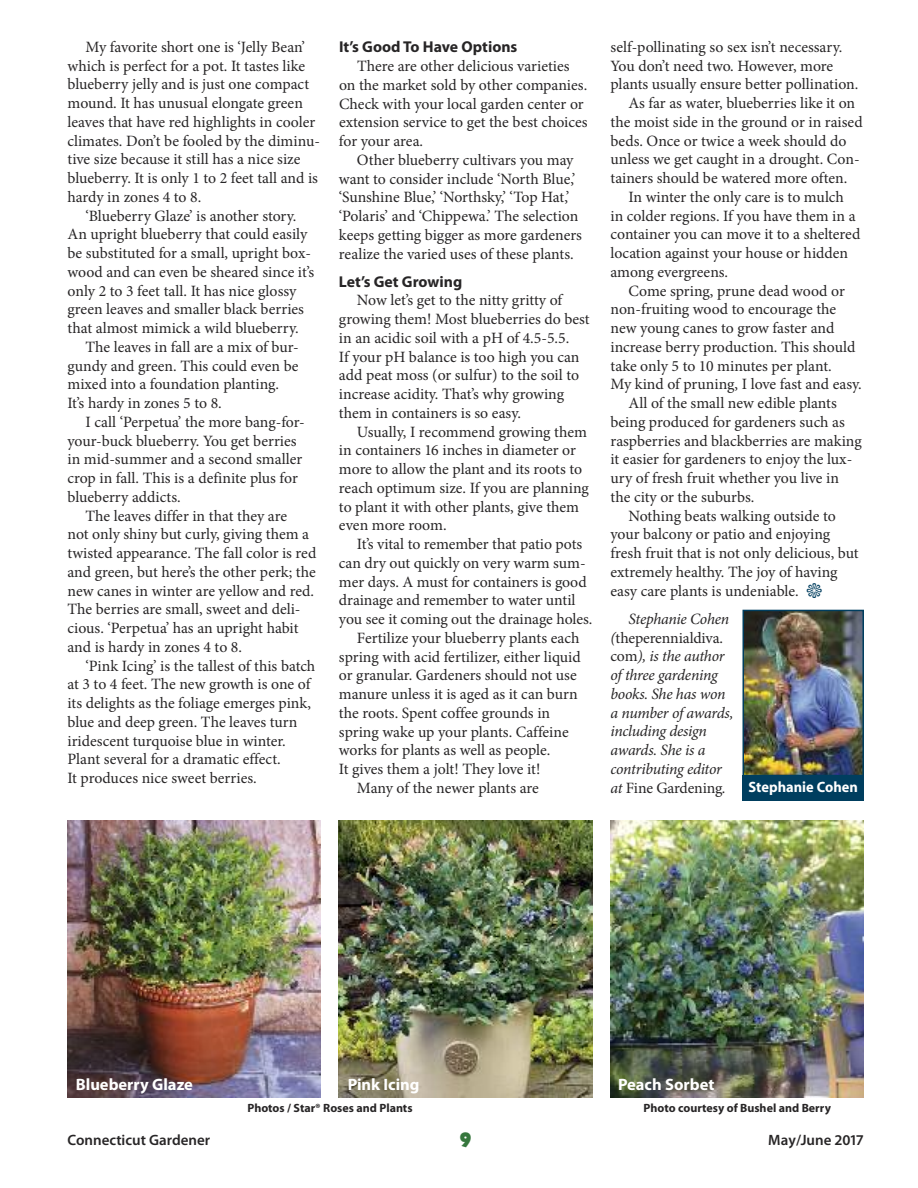
<style>
.page{position:relative;width:918px;height:1188px;background:#fff}
.page>*{position:absolute;margin:0;border:0;box-sizing:border-box;transform-origin:0 0}
.t1{font:900 21px "Itc Kabel";color:#36773d}
.t2{font:700 16.5px "Myriad Pro";color:#fff}
.t3{font:15.75px/18.8px "Minion Pro";color:#272526}
.t4{font:italic 15.75px/18.8px "Minion Pro";letter-spacing:-.02em;color:#272526}
.t5{font:700 15.75px "Myriad Pro";color:#272526}
.t6{font:600 15px "Myriad Pro";color:#272526}
.t7{font:700 15px "Myriad";color:#fff;scale:.96 1}
.t8{font:700 12px "Myriad Pro";color:#272526}
.s1{font-style:normal}
</style>
<div class="page">
<img style="left:67px;top:821px;width:254px;height:277px">
<img style="left:745px;top:613px;width:116px;height:160px">
<div style="left:742px;top:610px;width:122px;height:166px;border:2px solid #003e5f"></div>
<div style="left:742px;top:775px;width:122px;height:26px;background:#003e5f"></div>
<img style="left:611px;top:821px;width:253px;height:277px">
<img style="left:339px;top:821px;width:253px;height:277px">
<p class="t3" style="left:67px;top:39px;width:254px;text-indent:18px">My favorite short one is ‘Jelly Bean’ which is perfect for a pot. It tastes like blueberry jelly and is just one compact mound. It has unusual elongate green leaves that have red highlights in cooler climates. Don’t be fooled by the diminu&shy;tive size because it still has a nice size blueberry. It is only 1 to 2 feet tall and is hardy in zones 4 to 8.</p>
<p class="t3" style="left:86px;top:208px;width:213px">‘Blueberry Glaze’ is another story.</p>
<p class="t3" style="left:68px;top:226px;width:241px">An upright blueberry that could easily</p>
<p class="t3" style="left:68px;top:245px;width:245px">be substituted for a small, upright box-</p>
<p class="t3" style="left:68px;top:264px;width:248px">wood and can even be sheared since it’s</p>
<p class="t3" style="left:68px;top:283px;width:230px">only 2 to 3 feet tall. It has nice glossy</p>
<p class="t3" style="left:68px;top:301px;width:238px">green leaves and smaller black berries</p>
<p class="t3" style="left:68px;top:320px;width:233px">that almost mimick a wild blueberry.</p>
<p class="t3" style="left:86px;top:339px;width:215px">The leaves in fall are a mix of bur-</p>
<p class="t3" style="left:68px;top:358px;width:233px">gundy and green. This could even be</p>
<p class="t3" style="left:68px;top:376px;width:213px">mixed into a foundation planting.</p>
<p class="t3" style="left:68px;top:395px;width:156px">It’s hardy in zones 5 to 8.</p>
<p class="t3" style="left:86px;top:414px;width:221px">I call ‘Perpetua’ the more bang-for-</p>
<p class="t3" style="left:68px;top:433px;width:231px">your-buck blueberry. You get berries</p>
<p class="t3" style="left:68px;top:451px;width:236px">in mid-summer and a second smaller</p>
<p class="t3" style="left:68px;top:470px;width:232px">crop in fall. This is a definite plus for</p>
<p class="t3" style="left:68px;top:489px;width:115px">blueberry addicts.</p>
<p class="t3" style="left:86px;top:508px;width:203px">The leaves differ in that they are</p>
<p class="t3" style="left:68px;top:526px;width:243px">not only shiny but curly, giving them a</p>
<p class="t3" style="left:68px;top:545px;width:250px">twisted appearance. The fall color is red</p>
<p class="t3" style="left:68px;top:564px;width:250px">and green, but here’s the other perk; the</p>
<p class="t3" style="left:68px;top:583px;width:248px">new canes in winter are yellow and red.</p>
<p class="t3" style="left:68px;top:601px;width:235px">The berries are small, sweet and deli-</p>
<p class="t3" style="left:68px;top:620px;width:232px">cious. ‘Perpetua’ has an upright habit</p>
<p class="t3" style="left:68px;top:639px;width:176px">and is hardy in zones 4 to 8.</p>
<p class="t3" style="left:86px;top:658px;width:231px">‘Pink Icing’ is the tallest of this batch</p>
<p class="t3" style="left:68px;top:676px;width:244px">at 3 to 4 feet. The new growth is one of</p>
<p class="t3" style="left:68px;top:695px;width:245px">its delights as the foliage emerges pink,</p>
<p class="t3" style="left:68px;top:714px;width:231px">blue and deep green. The leaves turn</p>
<p class="t3" style="left:68px;top:733px;width:220px">iridescent turquoise blue in winter.</p>
<p class="t3" style="left:68px;top:751px;width:215px">Plant several for a dramatic effect.</p>
<p class="t3" style="left:68px;top:770px;width:191px">It produces nice sweet berries.</p>
<p class="t5" style="left:339px;top:41px;width:180px">It’s Good To Have Options</p>
<p class="t3" style="left:339px;top:58px;width:250px;text-indent:18px">There are other delicious varieties on the market sold by other companies.<br>Check with your local garden center or extension service to get the best choices for your area.</p>
<p class="t3" style="left:339px;top:152px;width:245px;text-indent:18px">Other blueberry cultivars you may want to consider include ‘North Blue,’ ‘Sunshine Blue,’ ‘Northsky,’ ‘Top Hat,’ ‘Polaris’ and ‘Chippewa.’ The selection keeps getting bigger as more gardeners realize the varied uses of these plants.</p>
<p class="t5" style="left:339px;top:275px;width:125px">Let’s Get Growing</p>
<p class="t3" style="left:339px;top:292px;width:252px;text-indent:18px">Now let’s get to the nitty gritty of growing them! Most blueberries do best in an acidic soil with a pH of 4.5-5.5.<br>If your pH balance is too high you can add peat moss (or sulfur) to the soil to increase acidity. That’s why growing them in containers is so easy.</p>
<p class="t3" style="left:339px;top:424px;width:251px;text-indent:18px">Usually, I recommend growing them in containers 16 inches in diameter or more to allow the plant and its roots to reach optimum size. If you are planning to plant it with other plants, give them even more room.</p>
<p class="t3" style="left:357px;top:536px;width:227px">It’s vital to remember that patio pots</p>
<p class="t3" style="left:339px;top:555px;width:248px">can dry out quickly on very warm sum-</p>
<p class="t3" style="left:339px;top:574px;width:249px">mer days. A must for containers is good</p>
<p class="t3" style="left:339px;top:592px;width:238px">drainage and remember to water until</p>
<p class="t3" style="left:339px;top:611px;width:255px">you see it coming out the drainage holes.</p>
<p class="t3" style="left:357px;top:630px;width:224px">Fertilize your blueberry plants each</p>
<p class="t3" style="left:339px;top:649px;width:243px">spring with acid fertilizer, either liquid</p>
<p class="t3" style="left:339px;top:667px;width:239px">or granular. Gardeners should not use</p>
<p class="t3" style="left:339px;top:686px;width:240px">manure unless it is aged as it can burn</p>
<p class="t3" style="left:339px;top:705px;width:213px">the roots. Spent coffee grounds in</p>
<p class="t3" style="left:339px;top:724px;width:231px">spring wake up your plants. Caffeine</p>
<p class="t3" style="left:339px;top:742px;width:213px">works for plants as well as people.</p>
<p class="t3" style="left:339px;top:761px;width:203px">It gives them a jolt! They love it!</p>
<p class="t3" style="left:357px;top:780px;width:183px">Many of the newer plants are</p>
<p class="t3" style="left:610px;top:39px;width:233px">self-pollinating so sex isn’t necessary.</p>
<p class="t3" style="left:610px;top:58px;width:224px">You don’t need two. However, more</p>
<p class="t3" style="left:610px;top:76px;width:249px">plants usually ensure better pollination.</p>
<p class="t3" style="left:628px;top:95px;width:228px">As far as water, blueberries like it on</p>
<p class="t3" style="left:610px;top:114px;width:254px">the moist side in the ground or in raised</p>
<p class="t3" style="left:610px;top:133px;width:238px">beds. Once or twice a week should do</p>
<p class="t3" style="left:610px;top:151px;width:251px">unless we get caught in a drought. Con-</p>
<p class="t3" style="left:610px;top:170px;width:238px">tainers should be watered more often.</p>
<p class="t3" style="left:628px;top:189px;width:217px">In winter the only care is to mulch</p>
<p class="t3" style="left:610px;top:208px;width:247px">in colder regions. If you have them in a</p>
<p class="t3" style="left:610px;top:226px;width:251px">container you can move it to a sheltered</p>
<p class="t3" style="left:610px;top:245px;width:239px">location against your house or hidden</p>
<p class="t3" style="left:610px;top:264px;width:119px">among evergreens.</p>
<p class="t3" style="left:628px;top:283px;width:218px">Come spring, prune dead wood or</p>
<p class="t3" style="left:610px;top:301px;width:227px">non-fruiting wood to encourage the</p>
<p class="t3" style="left:610px;top:320px;width:225px">new young canes to grow faster and</p>
<p class="t3" style="left:610px;top:339px;width:246px">increase berry production. This should</p>
<p class="t3" style="left:610px;top:358px;width:223px">take only 5 to 10 minutes per plant.</p>
<p class="t3" style="left:610px;top:376px;width:253px">My kind of pruning, I love fast and easy.</p>
<p class="t3" style="left:628px;top:395px;width:210px">All of the small new edible plants</p>
<p class="t3" style="left:610px;top:414px;width:236px">being produced for gardeners such as</p>
<p class="t3" style="left:610px;top:433px;width:253px">raspberries and blackberries are making</p>
<p class="t3" style="left:610px;top:451px;width:243px">it easier for gardeners to enjoy the lux-</p>
<p class="t3" style="left:610px;top:470px;width:230px">ury of fresh fruit whether you live in</p>
<p class="t3" style="left:610px;top:489px;width:146px">the city or the suburbs.</p>
<p class="t3" style="left:628px;top:508px;width:209px">Nothing beats walking outside to</p>
<p class="t3" style="left:610px;top:526px;width:221px">your balcony or patio and enjoying</p>
<p class="t3" style="left:610px;top:545px;width:250px">fresh fruit that is not only delicious, but</p>
<p class="t3" style="left:610px;top:564px;width:229px">extremely healthy. The joy of having</p>
<p class="t3" style="left:610px;top:583px;width:190px">easy care plants is undeniable.</p>
<p class="t4" style="left:611px;top:611px;width:124px;text-indent:18px">Stephanie Cohen (<span class="s1">theperennialdiva. com</span>), is the author of three gardening books. She has won a number of awards, including design awards. She is a contributing editor at <span class="s1">Fine Gardening</span>.</p>
<p class="t7" style="left:749px;top:781px;width:115px">Stephanie Cohen</p>
<p class="t2" style="left:76px;top:1078px;width:119px">Blueberry Glaze</p>
<p class="t2" style="left:348px;top:1078px;width:73px">Pink Icing</p>
<p class="t2" style="left:618px;top:1078px;width:98px">Peach Sorbet</p>
<p class="t8" style="left:247px;top:1104px;width:167px">Photos / Star® Roses and Plants</p>
<p class="t8" style="left:644px;top:1103px;width:189px">Photo courtesy of Bushel and Berry</p>
<h1 class="t1" style="left:460px;top:1132px;width:13px">9</h1>
<p class="t6" style="left:68px;top:1134px;width:144px">Connecticut Gardener</p>
<p class="t6" style="left:768px;top:1134px;width:97px">May/June 2017</p>
</div>
